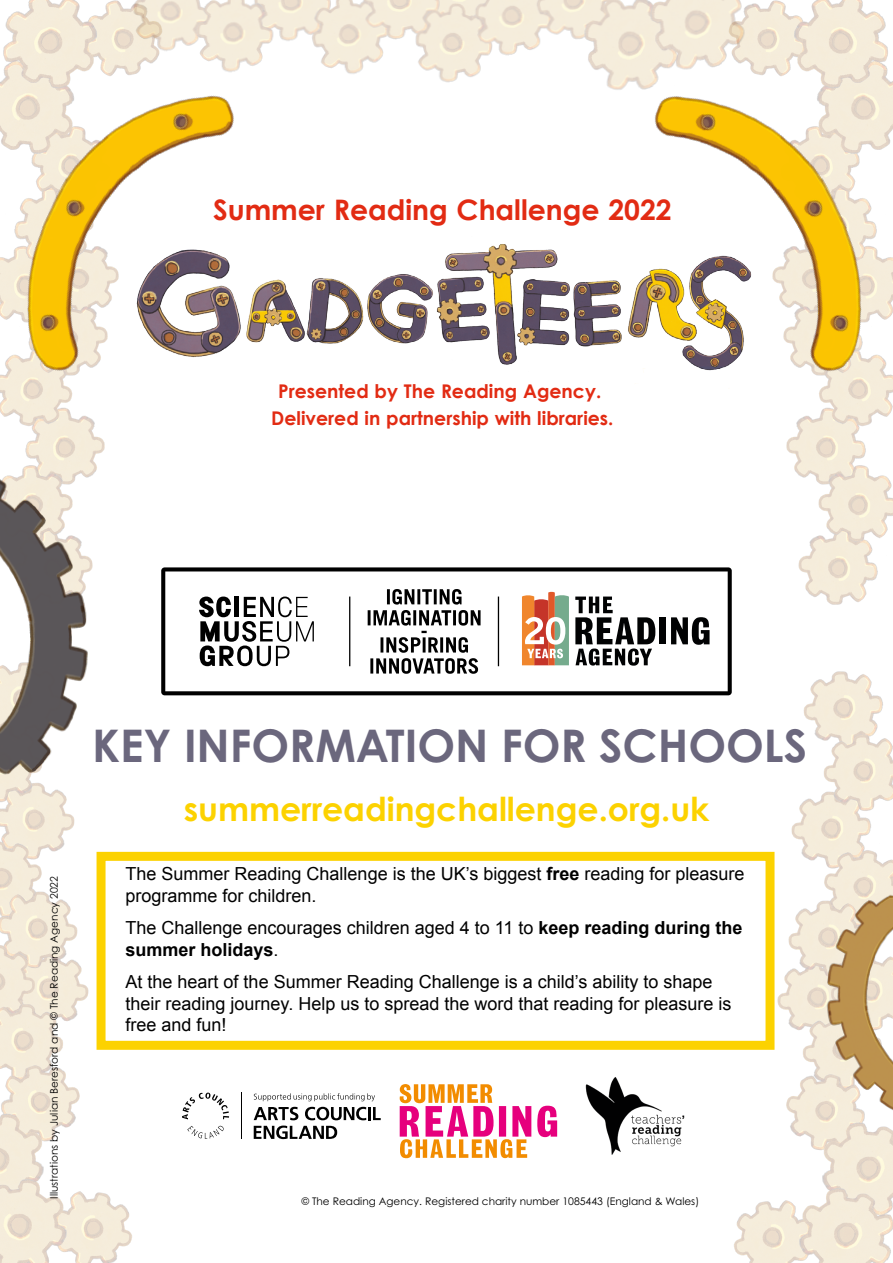
<style>
.page{position:relative;width:893px;height:1263px;background:#fff}
.page>*{position:absolute;margin:0;border:0;box-sizing:border-box;transform-origin:0 0}
.t1{font:700 45px "Century Gothic Pro";color:#6b677d}
.t2{font:700 33px "Century Gothic Pro";color:#fcd200}
.t3{font:700 28.2px "Century Gothic";color:#e22b13}
.t4{font:700 18.9px/26.5px "Century Gothic";color:#e22b13;text-align:center}
.t5{font:18px/21.6px "Arial";color:#000}
.t6{font:10.5px "Century Gothic Pro";color:#000}
.s1{font-weight:700}
</style>
<div class="page">
<img style="left:0;top:887px;width:132px;height:376px">
<svg style="left:194px;top:626px;width:503px;height:69px"></svg>
<hr style="left:349px;top:596px;width:1px;height:70px;background:#000">
<hr style="left:498px;top:596px;width:1px;height:70px;background:#000">
<svg style="left:368px;top:626px;width:113px;height:48px"></svg>
<svg style="left:199px;top:626px;width:115px;height:40px"></svg>
<svg style="left:522px;top:626px;width:47px;height:39px"></svg>
<div style="left:659px;top:617px;width:7px;height:27px;background:#010203"></div>
<svg style="left:671px;top:626px;width:26px;height:19px"></svg>
<svg style="left:575px;top:626px;width:80px;height:40px"></svg>
<img style="left:194px;top:244px;width:503px;height:382px">
<svg style="left:254px;top:1107px;width:127px;height:32px"></svg>
<svg style="left:254px;top:1093px;width:121px;height:8px"></svg>
<svg style="left:182px;top:1092px;width:47px;height:27px"></svg>
<svg style="left:187px;top:1125px;width:37px;height:14px"></svg>
<hr style="left:241px;top:1092px;width:1px;height:47px;background:#000">
<img style="left:586px;top:1077px;width:98px;height:78px">
<svg style="left:400px;top:1084px;width:157px;height:74px"></svg>
<img style="left:734px;top:1178px;width:159px;height:85px">
<img style="left:697px;top:0;width:196px;height:852px">
<img style="left:0;top:567px;width:194px;height:320px">
<img style="left:0;top:104px;width:314px;height:330px">
<img style="left:574px;top:8px;width:319px;height:426px">
<img style="left:754px;top:843px;width:139px;height:335px">
<img style="left:0;top:395px;width:144px;height:432px">
<img style="left:0;top:0;width:751px;height:104px">
<div style="left:97px;top:852px;width:677px;height:198px;border:9px solid #fcd200"></div>
<h3 class="t3" style="left:213px;top:192px;width:460px">Summer Reading Challenge 2022</h3>
<p class="t4" style="left:271px;top:377px;width:344px">Presented by The Reading Agency.<br>Delivered in partnership with libraries.</p>
<p class="t6" style="left:48px;top:1198px;width:324px;rotate:-90deg">Illustrations by Julian Beresford and © The Reading Agency 2022</p>
<h1 class="t1" style="left:92px;top:718px;width:716px">KEY INFORMATION FOR SCHOOLS</h1>
<h2 class="t2" style="left:184px;top:788px;width:527px">summerreadingchallenge.org.uk</h2>
<p class="t5" style="left:126px;top:863px;width:620px">The Summer Reading Challenge is the UK’s biggest <span class="s1">free</span> reading for pleasure programme for children.</p>
<p class="t5" style="left:126px;top:917px;width:619px">The Challenge encourages children aged 4 to 11 to <span class="s1">keep reading during the summer holidays</span>.</p>
<p class="t5" style="left:126px;top:971px;width:607px">At the heart of the Summer Reading Challenge is a child’s ability to shape their reading journey. Help us to spread the word that reading for pleasure is free and fun!</p>
<p class="t6" style="left:301px;top:1195px;width:399px">© The Reading Agency. Registered charity number 1085443 (England &amp; Wales)</p>
</div>
